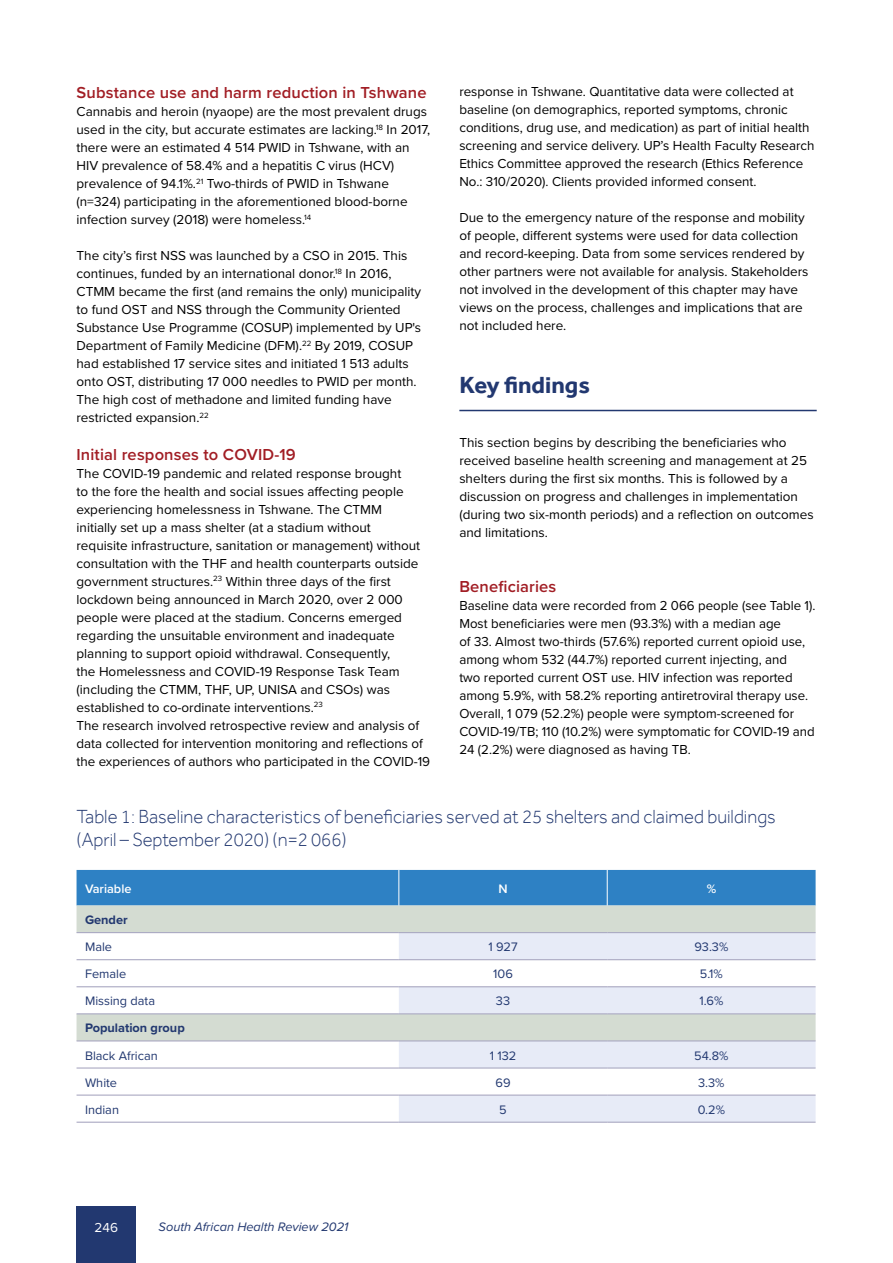
<style>
.page{position:relative;width:893px;height:1263px;background:#fff}
.page>*{position:absolute;margin:0;border:0;box-sizing:border-box;transform-origin:0 0}
.Headline_1{font:700 24px "Effra";color:#223870}
.Table_Header{font:300 19.5px/22.5px "Effra";color:#223870;scale:.95 1}
.Headline_2{font:600 16.5px "Proxima Nova";letter-spacing:.01em;color:#a11d24}
.body{font:13.5px/18px "Proxima Nova";color:#000}
.t1{font:13.5px "Proxima Nova";color:#fff}
.Table_body_text{font:12.75px "Proxima Nova";color:#223870}
.t2{font:italic 12.75px "Proxima Nova";color:#223870}
.Table_body_text-2{font:700 12.75px "Proxima Nova";color:#223870}
.Table_line_1_white{font:600 12.75px "Proxima Nova";color:#fff}
</style>
<div class="page">
<div style="left:77px;top:1206px;width:59px;height:57px;background:#223870"></div>
<hr style="left:459px;top:410px;width:358px;height:1px;background:#223870">
<div style="left:77px;top:870px;width:739px;height:35px;background:#2e81c4"></div>
<svg style="left:77px;top:905px;width:739px;height:135px;fill:#d4dcd2"></svg>
<svg style="left:399px;top:933px;width:417px;height:188px;fill:#e7ebf7"></svg>
<hr style="left:398px;top:870px;width:1px;height:35px;background:#fff">
<hr style="left:607px;top:870px;width:1px;height:35px;background:#fff">
<hr style="left:77px;top:932px;width:322px;height:1px;background:#aaa9c2">
<hr style="left:399px;top:932px;width:208px;height:1px;background:#aaa9c2">
<hr style="left:607px;top:932px;width:209px;height:1px;background:#aaa9c2">
<hr style="left:77px;top:959px;width:322px;height:1px;background:#aaa9c2">
<hr style="left:399px;top:959px;width:208px;height:1px;background:#aaa9c2">
<hr style="left:607px;top:959px;width:209px;height:1px;background:#aaa9c2">
<hr style="left:77px;top:986px;width:322px;height:1px;background:#aaa9c2">
<hr style="left:399px;top:986px;width:208px;height:1px;background:#aaa9c2">
<hr style="left:607px;top:986px;width:209px;height:1px;background:#aaa9c2">
<hr style="left:77px;top:1013px;width:322px;height:1px;background:#aaa9c2">
<hr style="left:399px;top:1013px;width:208px;height:1px;background:#aaa9c2">
<hr style="left:607px;top:1013px;width:209px;height:1px;background:#aaa9c2">
<hr style="left:77px;top:1040px;width:322px;height:1px;background:#aaa9c2">
<hr style="left:399px;top:1040px;width:208px;height:1px;background:#aaa9c2">
<hr style="left:607px;top:1040px;width:209px;height:1px;background:#aaa9c2">
<hr style="left:77px;top:1067px;width:322px;height:1px;background:#aaa9c2">
<hr style="left:399px;top:1067px;width:208px;height:1px;background:#aaa9c2">
<hr style="left:607px;top:1067px;width:209px;height:1px;background:#aaa9c2">
<hr style="left:77px;top:1094px;width:322px;height:2px;background:#aaa9c2">
<hr style="left:399px;top:1094px;width:208px;height:2px;background:#aaa9c2">
<hr style="left:607px;top:1094px;width:209px;height:2px;background:#aaa9c2">
<hr style="left:77px;top:1121px;width:322px;height:2px;background:#aaa9c2">
<hr style="left:399px;top:1121px;width:208px;height:2px;background:#aaa9c2">
<hr style="left:607px;top:1121px;width:209px;height:2px;background:#aaa9c2">
<h3 class="Headline_2" style="left:77px;top:80px;width:352px">Substance use and harm reduction in Tshwane</h3>
<p class="body" style="left:77px;top:102px;width:355px">Cannabis and heroin (nyaope) are the most prevalent drugs used in the city, but accurate estimates are lacking.<sup>18</sup> In 2017, there were an estimated 4 514 PWID in Tshwane, with an HIV prevalence of 58.4% and a hepatitis C virus (HCV) prevalence of 94.1%.<sup>21</sup> Two-thirds of PWID in Tshwane (n=324) participating in the aforementioned blood-borne infection survey (2018) were homeless.<sup>14</sup></p>
<p class="body" style="left:77px;top:246px;width:346px">The city’s first NSS was launched by a CSO in 2015. This continues, funded by an international donor.<sup>18</sup> In 2016, CTMM became the first (and remains the only) municipality to fund OST and NSS through the Community Oriented Substance Use Programme (COSUP) implemented by UP's Department of Family Medicine (DFM).<sup>22</sup> By 2019, COSUP had established 17 service sites and initiated 1 513 adults onto OST, distributing 17 000 needles to PWID per month.<br>The high cost of methadone and limited funding have restricted expansion.<sup>22</sup></p>
<h3 class="Headline_2" style="left:77px;top:442px;width:221px">Initial responses to COVID-19</h3>
<p class="body" style="left:77px;top:463px;width:345px">The COVID-19 pandemic and related response brought<br>to the fore the health and social issues affecting people experiencing homelessness in Tshwane. The CTMM initially set up a mass shelter (at a stadium without requisite infrastructure, sanitation or management) without consultation with the THF and health counterparts outside government structures.<sup>23</sup> Within three days of the first lockdown being announced in March 2020, over 2 000 people were placed at the stadium. Concerns emerged regarding the unsuitable environment and inadequate planning to support opioid withdrawal. Consequently,<br>the Homelessness and COVID-19 Response Task Team (including the CTMM, THF, UP, UNISA and CSOs) was established to co-ordinate interventions.<sup>23</sup></p>
<p class="body" style="left:77px;top:715px;width:355px">The research involved retrospective review and analysis of data collected for intervention monitoring and reflections of the experiences of authors who participated in the COVID-19</p>
<p class="body" style="left:459px;top:82px;width:357px">response in Tshwane. Quantitative data were collected at baseline (on demographics, reported symptoms, chronic conditions, drug use, and medication) as part of initial health screening and service delivery. UP’s Health Faculty Research Ethics Committee approved the research (Ethics Reference No.: 310/2020). Clients provided informed consent.</p>
<p class="body" style="left:459px;top:208px;width:351px">Due to the emergency nature of the response and mobility of people, different systems were used for data collection and record-keeping. Data from some services rendered by other partners were not available for analysis. Stakeholders not involved in the development of this chapter may have views on the process, challenges and implications that are not included here.</p>
<h2 class="Headline_1" style="left:459px;top:370px;width:132px">Key findings</h2>
<p class="body" style="left:459px;top:433px;width:356px">This section begins by describing the beneficiaries who received baseline health screening and management at 25 shelters during the first six months. This is followed by a discussion on progress and challenges in implementation (during two six-month periods) and a reflection on outcomes and limitations.</p>
<h3 class="Headline_2" style="left:459px;top:574px;width:99px">Beneficiaries</h3>
<p class="body" style="left:459px;top:596px;width:358px">Baseline data were recorded from 2 066 people (see Table 1).<br>Most beneficiaries were men (93.3%) with a median age<br>of 33. Almost two-thirds (57.6%) reported current opioid use, among whom 532 (44.7%) reported current injecting, and<br>two reported current OST use. HIV infection was reported among 5.9%, with 58.2% reporting antiretroviral therapy use.<br>Overall, 1 079 (52.2%) people were symptom-screened for COVID-19/TB; 110 (10.2%) were symptomatic for COVID-19 and 24 (2.2%) were diagnosed as having TB.</p>
<h3 class="Table_Header" style="left:77px;top:805px;width:737px">Table 1: Baseline characteristics of beneficiaries served at 25 shelters and claimed buildings (April – September 2020) (n=2 066)</h3>
<h4 class="Table_line_1_white" style="left:85px;top:879px;width:48px">Variable</h4>
<h4 class="Table_line_1_white" style="left:498px;top:879px;width:11px">N</h4>
<h4 class="Table_line_1_white" style="left:707px;top:879px;width:11px">%</h4>
<p class="Table_body_text-2" style="left:85px;top:910px;width:44px">Gender</p>
<p class="Table_body_text" style="left:85px;top:937px;width:29px">Male</p>
<p class="Table_body_text" style="left:488px;top:937px;width:31px">1 927</p>
<p class="Table_body_text" style="left:694px;top:937px;width:35px">93.3%</p>
<p class="Table_body_text" style="left:85px;top:964px;width:43px">Female</p>
<p class="Table_body_text" style="left:493px;top:964px;width:21px">106</p>
<p class="Table_body_text" style="left:700px;top:964px;width:25px">5.1%</p>
<p class="Table_body_text" style="left:85px;top:991px;width:72px">Missing data</p>
<p class="Table_body_text" style="left:496px;top:991px;width:16px">33</p>
<p class="Table_body_text" style="left:699px;top:991px;width:26px">1.6%</p>
<p class="Table_body_text-2" style="left:85px;top:1019px;width:101px">Population group</p>
<p class="Table_body_text" style="left:85px;top:1046px;width:74px">Black African</p>
<p class="Table_body_text" style="left:490px;top:1046px;width:28px">1 132</p>
<p class="Table_body_text" style="left:694px;top:1046px;width:36px">54.8%</p>
<p class="Table_body_text" style="left:85px;top:1073px;width:34px">White</p>
<p class="Table_body_text" style="left:495px;top:1073px;width:17px">69</p>
<p class="Table_body_text" style="left:698px;top:1073px;width:28px">3.3%</p>
<p class="Table_body_text" style="left:85px;top:1100px;width:36px">Indian</p>
<p class="Table_body_text" style="left:499px;top:1100px;width:9px">5</p>
<p class="Table_body_text" style="left:698px;top:1100px;width:29px">0.2%</p>
<p class="t1" style="left:95px;top:1217px;width:25px">246</p>
<p class="t2" style="left:159px;top:1218px;width:191px">South African Health Review 2021</p>
</div>
